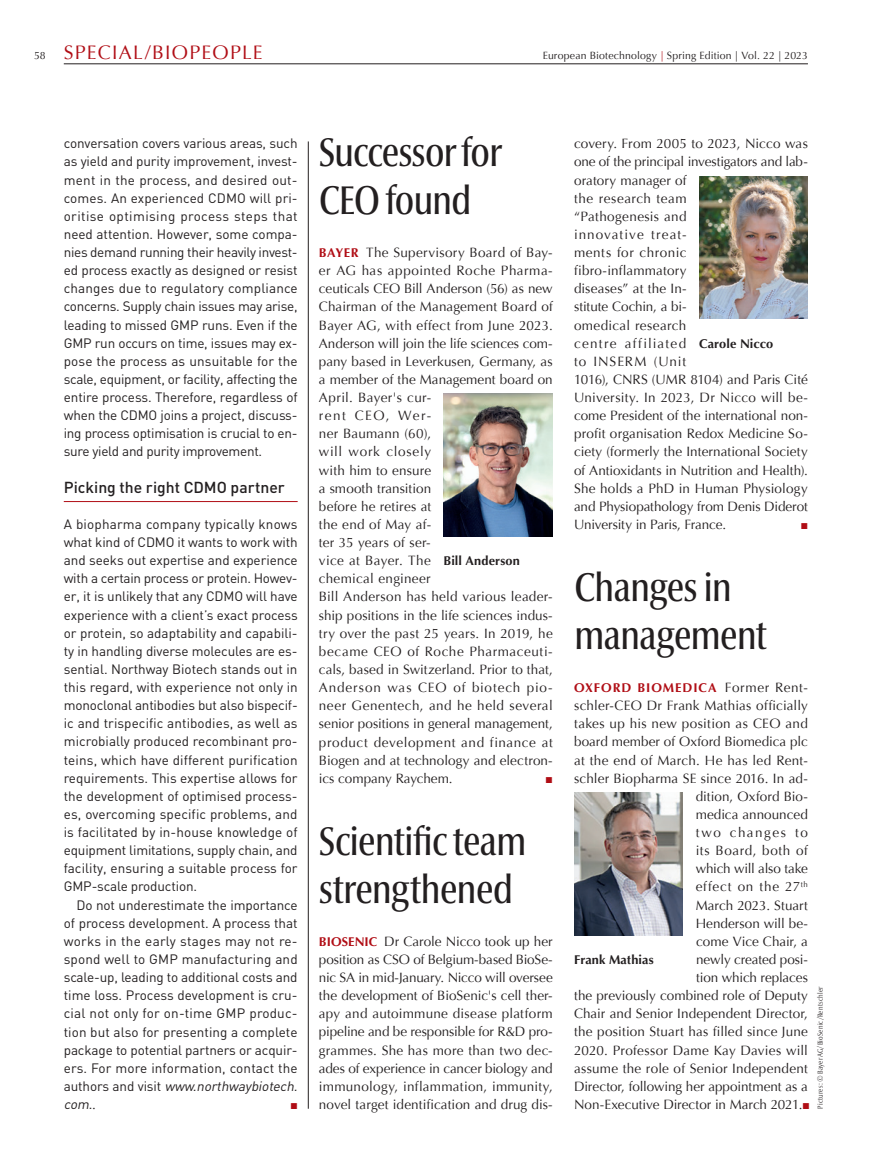
<style>
.page{position:relative;width:893px;height:1170px;background:#fff}
.page>*{position:absolute;margin:0;border:0;box-sizing:border-box;transform-origin:0 0}
.t1{font:500 condensed 40.5px/48px "Optima Nova LT Pro";letter-spacing:-.03em;color:#231f20}
.t2{font:19.5px "Optima";letter-spacing:.065em;color:#b00d15}
.t3{font:500 15.75px "DIN";color:#231f20}
.t4{font:13.5px/18.1px "Optima";letter-spacing:.01em;color:#231f20}
.t5{font:13.5px/18.1px "DIN";letter-spacing:-.005em;color:#231f20;text-align:justify}
.t6{font:700 12.75px "Optima";letter-spacing:.01em;color:#231f20}
.t7{font:700 12.75px "Optima";letter-spacing:.07em;color:#b00d15}
.t8{font:10.5px "Optima";letter-spacing:.01em;color:#231f20}
.t9{font:8.7px "European Pi Three";color:#b00d15}
.t10{font:300 condensed 7.5px "Optima Nova LT Pro";letter-spacing:.02em;color:#231f20}
.s1{color:#b00d15}
.s2{font-style:italic}
.s3{font-family:"Optima"}
.s4{font-weight:700;font-size:12.75px;color:#b00d15}
.s5{font-weight:400;font-size:13.5px;color:#231f20}
.s6{font-family:"European Pi Three";font-size:8.7px;color:#b00d15}
</style>
<div class="page">
<hr style="left:64px;top:63px;width:744px;height:1px;background:#231f20">
<hr style="left:64px;top:501px;width:234px;height:1px;background:#b00d15">
<hr style="left:308px;top:141px;width:1px;height:967px;background:#231f20">
<img style="left:444px;top:394px;width:108px;height:143px">
<img style="left:699px;top:176px;width:109px;height:143px">
<img style="left:574px;top:792px;width:109px;height:143px">
<h2 class="t2" style="left:64px;top:41px;width:200px">SPECIAL/BIOPEOPLE</h2>
<p class="t8" style="left:34px;top:50px;width:13px">58</p>
<p class="t8" style="left:543px;top:50px;width:267px">European Biotechnology <span class="s1">|</span> Spring Edition | Vol. 22 | 2023</p>
<p class="t5" style="left:64px;top:134px;width:235px">conversation covers various areas, such as yield and purity improvement, invest&shy;ment in the process, and desired out&shy;comes. An experienced CDMO will pri&shy;oritise optimising process steps that need attention. However, some compa&shy;nies demand running their heavily invest&shy;ed process exactly as designed or resist changes due to regulatory compliance concerns. Supply chain issues may arise, leading to missed GMP runs. Even if the GMP run occurs on time, issues may ex&shy;pose the process as unsuitable for the scale, equipment, or facility, affecting the entire process. Therefore, regardless of when the CDMO joins a project, discuss&shy;ing process optimisation is crucial to en&shy;sure yield and purity improvement.</p>
<p class="t3" style="left:64px;top:477px;width:223px">Picking the right CDMO partner</p>
<p class="t5" style="left:64px;top:514px;width:236px">A biopharma company typically knows what kind of CDMO it wants to work with and seeks out expertise and experience with a certain process or protein. Howev&shy;er, it is unlikely that any CDMO will have experience with a client’s exact process or protein, so adaptability and capabili&shy;ty in handling diverse molecules are es&shy;sential. Northway Biotech stands out in this regard, with experience not only in monoclonal antibodies but also bispecif&shy;ic and trispecific antibodies, as well as microbially produced recombinant pro&shy;teins, which have different purification requirements. This expertise allows for the development of optimised process&shy;es, overcoming specific problems, and is facilitated by in-house knowledge of equipment limitations, supply chain, and facility, ensuring a suitable process for GMP-scale production.</p>
<p class="t5" style="left:64px;top:895px;width:238px;text-align:left;text-indent:13px">Do not underestimate the importance of process development. A process that works in the early stages may not re&shy;spond well to GMP manufacturing and scale-up, leading to additional costs and time loss. Process development is cru&shy;cial not only for on-time GMP produc&shy;tion but also for presenting a complete package to potential partners or acquir&shy;ers. For more information, contact the a u t h o rs a n d v i s i t <span class="s2">www.northwaybiotech. com</span>. <span class="s3">.</span></p>
<h1 class="t1" style="left:319px;top:128px;width:184px">Successor for<br>CEO found</h1>
<p class="t4" style="left:319px;top:243px;width:235px"><span class="s4">BAYER</span> The Supervisory Board of Bay&shy;er AG has appointed Roche Pharma&shy;ceuticals CEO Bill Anderson (56) as new<br>Chairman of the Management Board of<br>Bayer AG, with effect from June 2023.<br>Anderson will join the life sciences com&shy;pany based in Leverkusen, Germany, as a member of the Management board on<br>April. Bayer's cur-<br>rent CEO, Wer-<br>ner Baumann (60),<br>will work closely<br>with him to ensure<br>a smooth transition<br>before he retires at<br>the end of May af-<br>ter 35 years of ser-<br>vice at Bayer. The<br>chemical engineer<br>Bill Anderson has held various leader&shy;ship positions in the life sciences indus&shy;try over the past 25 years. In 2019, he became CEO of Roche Pharmaceuti&shy;cals, based in Switzerland. Prior to that,<br>Anderson was CEO of biotech pio&shy;neer Genentech, and he held several senior positions in general management, product development and finance at<br>Biogen and at technology and electron&shy;ics company Raychem.</p>
<p class="t6" style="left:443px;top:553px;width:78px">Bill Anderson</p>
<p class="t9" style="left:546px;top:773px;width:9px">L</p>
<h1 class="t1" style="left:319px;top:817px;width:209px">Scientific team strengthened</h1>
<p class="t4" style="left:319px;top:932px;width:235px;text-align:justify"><span class="s4">BIOSENIC</span> Dr Carole Nicco took up her position as CSO of Belgium-based BioSe&shy;nic SA in mid-January. Nicco will oversee the development of BioSenic's cell ther&shy;apy and autoimmune disease platform pipeline and be responsible for R&amp;D pro&shy;grammes. She has more than two dec&shy;ades of experience in cancer biology and immunology, inflammation, immunity, novel target identification and drug dis-</p>
<p class="t4" style="left:574px;top:135px;width:235px">covery. From 2005 to 2023, Nicco was one of the principal investigators and lab&shy;oratory manager of<br>the research team<br>“Pathogenesis and<br>innovative treat-<br>ments for chronic<br>fibro-inflammatory<br>diseases” at the In-<br>stitute Cochin, a bi-<br>omedical research<br>centre affiliated<br>to INSERM (Unit<br>1016), CNRS (UMR 8104) and Paris Cité<br>University. In 2023, Dr Nicco will be&shy;come President of the international non&shy;profit organisation Redox Medicine So&shy;ciety (formerly the International Society of Antioxidants in Nutrition and Health).<br>She holds a PhD in Human Physiology and Physiopathology from Denis Diderot<br>University in Paris, France.</p>
<p class="t6" style="left:699px;top:336px;width:76px">Carole Nicco</p>
<p class="t9" style="left:801px;top:520px;width:9px">L</p>
<h1 class="t1" style="left:574px;top:563px;width:194px">Changes in management</h1>
<p class="t7" style="left:574px;top:680px;width:235px">OXFORD BIOMEDICA <span class="s5">Former Rent-</span></p>
<p class="t4" style="left:574px;top:696px;width:237px;text-align:right">schler-CEO Dr Frank Mathias officially takes up his new position as CEO and board member of Oxford Biomedica plc at the end of March. He has led Rent&shy;schler Biopharma SE since 2016. In ad&shy;dition, Oxford Bio-<br>medica announced<br>two changes to<br>its Board, both of<br>which will also take<br>effect on the 27<sup>th<br></sup>March 2023. Stuart<br>Henderson will be-<br>come Vice Chair, a<br>newly created posi-<br>tion which replaces<br>the previously combined role of Deputy<br>Chair and Senior Independent Director, the position Stuart has filled since June<br>2020. Professor Dame Kay Davies will assume the role of Senior Independent<br>Director, following her appointment as a<br>Non-Executive Director in March 2021.<span class="s6">L</span></p>
<p class="t6" style="left:574px;top:952px;width:81px">Frank Mathias</p>
<p class="t10" style="left:816px;top:1108px;width:123px;rotate:-90deg">Pictures: © Bayer AG/BioSenic/Rentschler</p>
</div>
